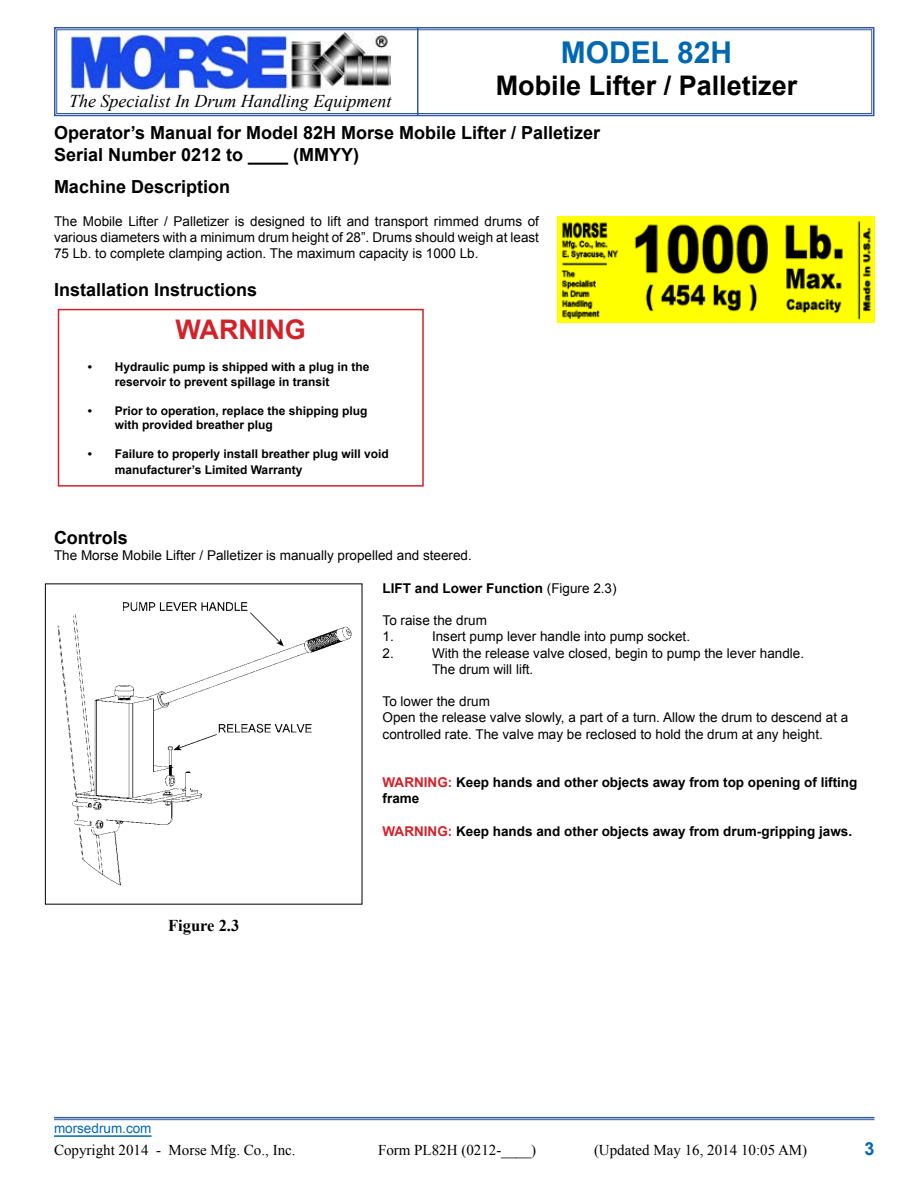
<style>
.page{position:relative;width:918px;height:1188px;background:#fff}
.page>*{position:absolute;margin:0;border:0;box-sizing:border-box;transform-origin:0 0}
.t1{font:700 30px "Arial";color:#0067b1}
.t2{font:700 27px "Arial";color:#000}
.t3{font:700 27px "Arial";color:#d2232a}
.t4{font:700 18px/21.6px "Arial";color:#000}
.t5{font:italic 18px "Times New Roman";color:#000}
.t6{font:700 18px "Arial";color:#0067b1}
.t7{font:700 16.5px "Times New Roman";color:#000}
.t8{font:15px "Times New Roman";color:#000}
.t9{font:13.5px/16.2px "Arial";color:#000}
.t10{font:700 13.5px/16.2px "Arial";color:#000}
.t11{font:13.5px "Arial";color:#0067b1}
.t12{font:700 12px/14.4px "Arial";color:#000}
.s1{font-weight:400}
.s2{color:#d2232a}
</style>
<div class="page">
<svg style="left:54px;top:27px;width:821px;height:90px"></svg>
<div style="left:56px;top:29px;width:816px;height:85px;border:1px solid #2f5a9f"></div>
<hr style="left:417px;top:28px;width:1px;height:88px;background:#2f5a9f">
<hr style="left:54px;top:1135px;width:98px;height:2px;background:#0067b1">
<hr style="left:54px;top:1117px;width:820px;height:1px;background:#2f5a9f">
<hr style="left:54px;top:1119px;width:820px;height:1px;background:#2f5a9f">
<img style="left:57px;top:602px;width:295px;height:284px">
<img style="left:557px;top:217px;width:317px;height:105px">
<div style="left:58px;top:309px;width:366px;height:178px;border:2px solid #d2232a"></div>
<h1 class="t1" style="left:561px;top:33px;width:173px">MODEL 82H</h1>
<h2 class="t2" style="left:496px;top:68px;width:303px">Mobile Lifter / Palletizer</h2>
<h3 class="t4" style="left:54px;top:122px;width:548px">Operator’s Manual for Model 82H Morse Mobile Lifter / Palletizer<br>Serial Number 0212 to ____ (MMYY)</h3>
<h3 class="t5" style="left:69px;top:89px;width:324px">The Specialist In Drum Handling Equipment</h3>
<h3 class="t4" style="left:54px;top:177px;width:178px">Machine Description</h3>
<p class="t9" style="left:54px;top:213px;width:487px;text-align:justify">The Mobile Lifter / Palletizer is designed to lift and transport rimmed drums of various diameters with a minimum drum height of 28”. Drums should weigh at least 75 Lb. to complete clamping action. The maximum capacity is 1000 Lb.</p>
<h3 class="t4" style="left:54px;top:279px;width:205px">Installation Instructions</h3>
<h2 class="t3" style="left:176px;top:312px;width:132px">WARNING</h2>
<p class="t12" style="left:115px;top:360px;width:256px;text-indent:-27px">• Hydraulic pump is shipped with a plug in the reservoir to prevent spillage in transit</p>
<p class="t12" style="left:115px;top:404px;width:254px;text-indent:-27px">• Prior to operation, replace the shipping plug with provided breather plug</p>
<p class="t12" style="left:115px;top:446px;width:276px;line-height:16.2px;text-indent:-27px">• Failure to properly install breather plug will void manufacturer’s Limited Warranty</p>
<h3 class="t4" style="left:54px;top:528px;width:75px">Controls</h3>
<p class="t9" style="left:54px;top:548px;width:419px">The Morse Mobile Lifter / Palletizer is manually propelled and steered.</p>
<p class="t10" style="left:383px;top:580px;width:236px">LIFT and Lower Function <span class="s1">(Figure 2.3)</span></p>
<p class="t9" style="left:383px;top:612px;width:106px">To raise the drum<br>1.</p>
<p class="t9" style="left:432px;top:629px;width:260px">Insert pump lever handle into pump socket.</p>
<p class="t7" style="left:168px;top:915px;width:73px">Figure 2.3</p>
<p class="t9" style="left:383px;top:645px;width:13px">2.</p>
<p class="t9" style="left:432px;top:645px;width:374px">With the release valve closed, begin to pump the lever handle.<br>The drum will lift.</p>
<p class="t9" style="left:383px;top:693px;width:467px">To lower the drum<br>Open the release valve slowly, a part of a turn. Allow the drum to descend at a controlled rate. The valve may be reclosed to hold the drum at any height.</p>
<p class="t10" style="left:383px;top:775px;width:476px"><span class="s2">WARNING:</span> Keep hands and other objects away from top opening of lifting frame</p>
<p class="t10" style="left:383px;top:823px;width:471px"><span class="s2">WARNING:</span> Keep hands and other objects away from drum-gripping jaws.</p>
<p class="t11" style="left:54px;top:1120px;width:99px">morsedrum.com</p>
<p class="t8" style="left:54px;top:1140px;width:243px">Copyright 2014 - Morse Mfg. Co., Inc.</p>
<p class="t8" style="left:378px;top:1140px;width:160px">Form PL82H (0212-____)</p>
<p class="t8" style="left:594px;top:1140px;width:215px">(Updated May 16, 2014 10:05 AM)</p>
<h3 class="t6" style="left:864px;top:1136px;width:12px">3</h3>
</div>
